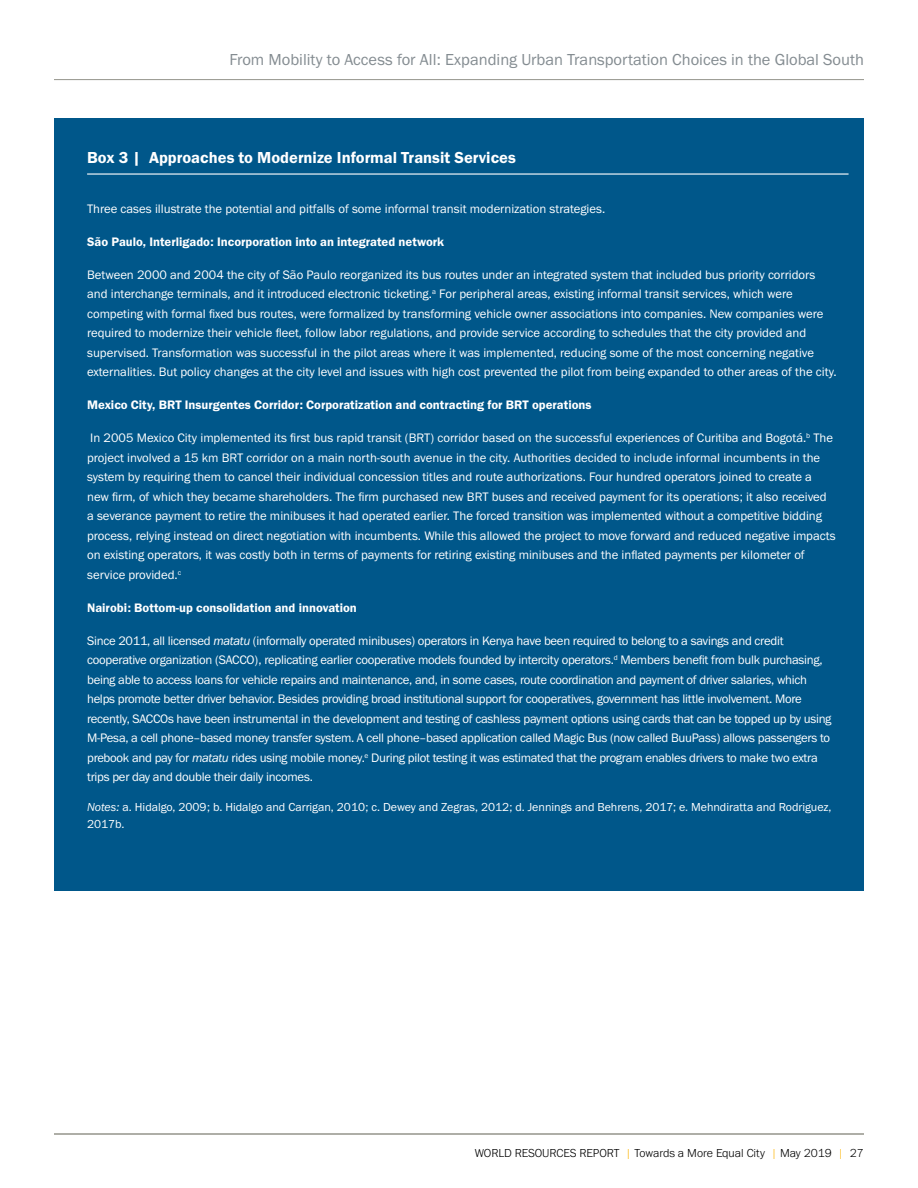
<style>
.page{position:relative;width:918px;height:1188px;background:#fff}
.page>*{position:absolute;margin:0;border:0;box-sizing:border-box;transform-origin:0 0}
.t1{font:16.5px "Franklin Gothic URW Boo";color:#848c91}
.t2{font:16.5px "Franklin Gothic URW Dem";color:#fff}
.t3{font:12.75px/19.5px "Franklin Gothic URW Boo";letter-spacing:-.005em;color:#fff}
.t4{font:12.75px "Franklin Gothic URW Dem";color:#fff}
.t5{font:12px/16.5px "Franklin Gothic URW Boo";color:#fff}
.t6{font:300 12px "Franklin Gothic URW";color:#000}
.s1{font-family:"Franklin Gothic URW Boo Ita"}
.s2{color:#fdb913}
</style>
<div class="page">
<hr style="left:54px;top:1134px;width:810px;height:1px;background:#94948b">
<hr style="left:54px;top:79px;width:810px;height:1px;background:#94948b">
<div style="left:54px;top:119px;width:810px;height:772px;background:#00578a"></div>
<hr style="left:87px;top:173px;width:762px;height:2px;background:#fff">
<p class="t1" style="left:229px;top:50px;width:636px">From Mobility to Access for All: Expanding Urban Transportation Choices in the Global South</p>
<p class="t2" style="left:87px;top:147px;width:430px">Box 3 | Approaches to Modernize Informal Transit Services</p>
<p class="t3" style="left:87px;top:199px;width:520px">Three cases illustrate the potential and pitfalls of some informal transit modernization strategies.</p>
<p class="t4" style="left:87px;top:234px;width:358px">São Paulo, Interligado: Incorporation into an integrated network</p>
<p class="t3" style="left:87px;top:265px;width:751px">Between 2000 and 2004 the city of São Paulo reorganized its bus routes under an integrated system that included bus priority corridors and interchange terminals, and it introduced electronic ticketing.<sup>a</sup> For peripheral areas, existing informal transit services, which were competing with formal fixed bus routes, were formalized by transforming vehicle owner associations into companies. New companies were required to modernize their vehicle fleet, follow labor regulations, and provide service according to schedules that the city provided and supervised. Transformation was successful in the pilot areas where it was implemented, reducing some of the most concerning negative externalities. But policy changes at the city level and issues with high cost prevented the pilot from being expanded to other areas of the city.</p>
<p class="t4" style="left:87px;top:397px;width:506px">Mexico City, BRT Insurgentes Corridor: Corporatization and contracting for BRT operations</p>
<p class="t3" style="left:87px;top:428px;width:750px">In 2005 Mexico City implemented its first bus rapid transit (BRT) corridor based on the successful experiences of Curitiba and Bogotá.<sup>b</sup> The project involved a 15 km BRT corridor on a main north-south avenue in the city. Authorities decided to include informal incumbents in the system by requiring them to cancel their individual concession titles and route authorizations. Four hundred operators joined to create a new firm, of which they became shareholders. The firm purchased new BRT buses and received payment for its operations; it also received a severance payment to retire the minibuses it had operated earlier. The forced transition was implemented without a competitive bidding process, relying instead on direct negotiation with incumbents. While this allowed the project to move forward and reduced negative impacts on existing operators, it was costly both in terms of payments for retiring existing minibuses and the inflated payments per kilometer of service provided.<sup>c</sup></p>
<p class="t4" style="left:87px;top:600px;width:271px">Nairobi: Bottom-up consolidation and innovation</p>
<p class="t3" style="left:87px;top:631px;width:746px">Since 2011, all licensed <span class="s1">matatu</span> (informally operated minibuses) operators in Kenya have been required to belong to a savings and credit cooperative organization (SACCO), replicating earlier cooperative models founded by intercity operators.<sup>d</sup> Members benefit from bulk purchasing, being able to access loans for vehicle repairs and maintenance, and, in some cases, route coordination and payment of driver salaries, which helps promote better driver behavior. Besides providing broad institutional support for cooperatives, government has little involvement. More recently, SACCOs have been instrumental in the development and testing of cashless payment options using cards that can be topped up by using M-Pesa, a cell phone–based money transfer system. A cell phone–based application called Magic Bus (now called BuuPass) allows passengers to prebook and pay for <span class="s1">matatu</span> rides using mobile money.<sup>e</sup> During pilot testing it was estimated that the program enables drivers to make two extra trips per day and double their daily incomes.</p>
<p class="t5" style="left:87px;top:799px;width:746px"><span class="s1">Notes:</span> a. Hidalgo, 2009; b. Hidalgo and Carrigan, 2010; c. Dewey and Zegras, 2012; d. Jennings and Behrens, 2017; e. Mehndiratta and Rodriguez,<br>2017b.</p>
<p class="t6" style="left:475px;top:1146px;width:391px">WORLD RESOURCES REPORT <span class="s2">|</span> Towards a More Equal City <span class="s2">|</span> May 2019 <span class="s2">|</span> 27</p>
</div>
